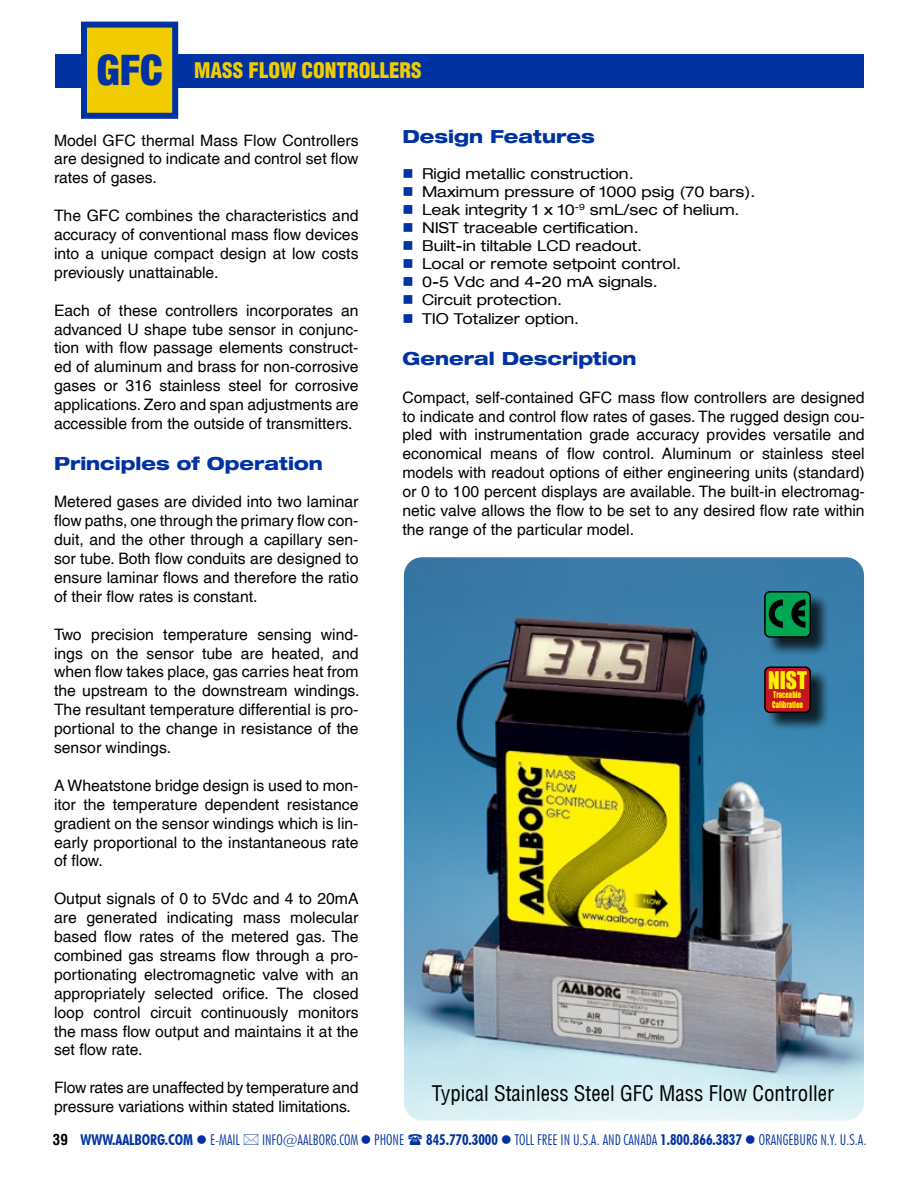
<style>
.page{position:relative;width:918px;height:1188px;background:#fff}
.page>*{position:absolute;margin:0;border:0;box-sizing:border-box;transform-origin:0 0}
.t1{font:22.5px "Impact";color:#fff200;scale:.96 1}
.t2{font:condensed 21px "Helvetica";color:#000}
.t3{font:900 condensed 21px "Helvetica";color:#f0cc00}
.t4{font:18px "Helvetica Neue Bold 2";color:#0033a1}
.t5{font:15.75px/18.9px "Helvetica";color:#000;text-align:justify}
.t6{font:15px "Helvetica Neue Regular 2";color:#000}
.t7{font:300 condensed 14.85px "Futura BT";color:#0033a1}
.t8{font:700 condensed 14.85px "Futura BT";color:#0033a1}
.t9{font:8.4px/9.9px "Impact";color:#fff200;scale:.8 1}
.s1{font-family:"Helvetica Neue Black 3";font-weight:400;font-stretch:normal;font-size:42px;color:#0033a1}
.s2{color:#0033a1}
.s3{font-family:"Helvetica";font-size:15px;color:#000}
.s4{font-weight:300}
.s5{font-weight:700}
</style>
<div class="page">
<img style="left:404px;top:557px;width:460px;height:563px">
<div style="left:766px;top:593px;width:63px;height:63px;background:#000;opacity:.75"></div>
<div style="left:765px;top:592px;width:45px;height:45px;background:#00a651;border-radius:5px"></div>
<div style="left:764px;top:591px;width:47px;height:47px;border:2px solid #000;border-radius:5px"></div>
<svg style="left:766px;top:596px;width:45px;height:35px"></svg>
<div style="left:766px;top:669px;width:63px;height:63px;background:#000;opacity:.75"></div>
<div style="left:765px;top:667px;width:45px;height:45px;background:#c4161c;border-radius:5px"></div>
<div style="left:764px;top:666px;width:47px;height:47px;border:2px solid #000;border-radius:5px"></div>
<div style="left:56px;top:54px;width:808px;height:33px;background:#0033a1"></div>
<div style="left:84px;top:25px;width:91px;height:91px;background:#f0cc00"></div>
<div style="left:81px;top:22px;width:97px;height:97px;border:6px solid #0033a1"></div>
<h2 class="t3" style="left:97px;top:57px;width:327px"><span class="s1">GFC</span> MASS FLOW CONTROLLERS</h2>
<p class="t5" style="left:54px;top:132px;width:306px">Model GFC thermal Mass Flow Controllers are designed to indicate and control set flow rates of gases.</p>
<p class="t5" style="left:54px;top:207px;width:306px">The GFC combines the characteristics and accuracy of conventional mass flow devices into a unique compact design at low costs previously unattainable.</p>
<p class="t5" style="left:54px;top:302px;width:306px">Each of these controllers incorporates an advanced U shape tube sensor in conjunc&shy;tion with flow passage elements construct&shy;ed of aluminum and brass for non-corrosive gases or 316 stainless steel for corrosive applications. Zero and span adjustments are accessible from the outside of transmitters.</p>
<p class="t4" style="left:54px;top:454px;width:270px">Principles of Operation</p>
<p class="t5" style="left:54px;top:494px;width:306px">Metered gases are divided into two laminar flow paths, one through the primary flow con&shy;duit, and the other through a capillary sen&shy;sor tube. Both flow conduits are designed to ensure laminar flows and therefore the ratio of their flow rates is constant.</p>
<p class="t5" style="left:54px;top:626px;width:307px">Two precision temperature sensing wind&shy;ings on the sensor tube are heated, and when flow takes place, gas carries heat from the upstream to the downstream windings.<br>The resultant temperature differential is pro&shy;portional to the change in resistance of the sensor windings.</p>
<p class="t5" style="left:54px;top:777px;width:306px">A Wheatstone bridge design is used to mon&shy;itor the temperature dependent resistance gradient on the sensor windings which is lin&shy;early proportional to the instantaneous rate of flow.</p>
<p class="t5" style="left:54px;top:890px;width:306px">Output signals of 0 to 5Vdc and 4 to 20mA are generated indicating mass molecular based flow rates of the metered gas. The combined gas streams flow through a pro&shy;portionating electromagnetic valve with an appropriately selected orifice. The closed loop control circuit continuously monitors the mass flow output and maintains it at the set flow rate.</p>
<p class="t5" style="left:54px;top:1079px;width:306px">Flow rates are unaffected by temperature and pressure variations within stated limitations.</p>
<p class="t4" style="left:402px;top:128px;width:194px">Design Features</p>
<p class="t6" style="left:402px;top:167px;width:233px"><span class="s2">■</span> Rigid metallic construction.</p>
<p class="t6" style="left:402px;top:185px;width:355px"><span class="s2">■</span> Maximum pressure of 1000 psig (70 bars).</p>
<p class="t6" style="left:402px;top:203px;width:339px"><span class="s2">■</span> Leak integrity 1 x 10<sup>-9</sup> smL/sec of helium.</p>
<p class="t6" style="left:402px;top:221px;width:238px"><span class="s2">■</span> NIST traceable certification.</p>
<p class="t6" style="left:402px;top:239px;width:241px"><span class="s2">■</span> Built-in tiltable LCD readout.</p>
<p class="t6" style="left:402px;top:257px;width:280px"><span class="s2">■</span> Local or remote setpoint control.</p>
<p class="t6" style="left:402px;top:275px;width:257px"><span class="s2">■</span> 0-5 Vdc and 4-20 mA signals.</p>
<p class="t6" style="left:402px;top:293px;width:161px"><span class="s2">■</span> Circuit protection.</p>
<p class="t6" style="left:402px;top:312px;width:178px"><span class="s2">■</span> TIO Totalizer option.</p>
<p class="t4" style="left:402px;top:350px;width:236px">General Description</p>
<p class="t5" style="left:402px;top:389px;width:464px">Compact, self-contained GFC mass flow controllers are designed to indicate and control flow rates of gases. The rugged design cou&shy;pled with instrumentation grade accuracy provides versatile and economical means of flow control. Aluminum or stainless steel models with readout options of either engineering units (standard) or 0 to 100 percent displays are available. The built-in electromag&shy;netic valve allows the flow to be set to any desired flow rate within the range of the particular model.</p>
<h1 class="t1" style="left:768px;top:663px;width:42px">NIST</h1>
<p class="t9" style="left:772px;top:690px;width:40px">Traceable<br>Calibration</p>
<h2 class="t2" style="left:432px;top:1084px;width:404px">Typical Stainless Steel GFC Mass Flow Controller</h2>
<p class="t8" style="left:53px;top:1131px;width:188px"><span class="s3">39</span> WWW.AALBORG.COM ● <span class="s4">E-MAIL</span></p>
<p class="t7" style="left:262px;top:1131px;width:144px">INFO@AALBORG.COM● PHONE</p>
<p class="t7" style="left:426px;top:1131px;width:442px"><span class="s5">845.770.3000</span> ● TOLL FREE IN U.S.A. AND CANADA <span class="s5">1.800.866.3837</span> ● ORANGEBURG N.Y. U.S.A.</p>
</div>
